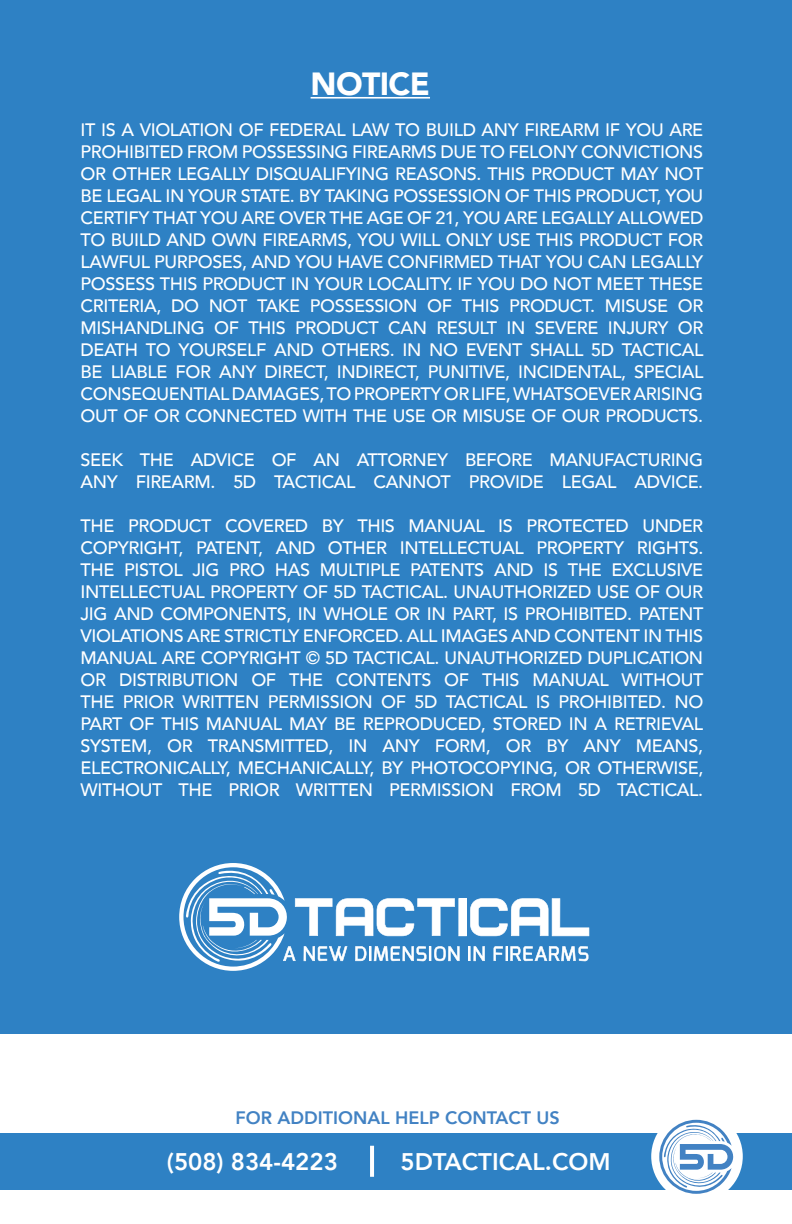
<style>
.page{position:relative;width:792px;height:1224px;background:#fff}
.page>*{position:absolute;margin:0;border:0;box-sizing:border-box;transform-origin:0 0}
.t1{font:900 32px "Avenir";letter-spacing:-.02em;color:#fff}
.t2{font:800 24px "Avenir";color:#fff}
.t3{font:500 18px/22px "Avenir";letter-spacing:-.02em;color:#fff;text-align:justify}
.t4{font:800 18px "Avenir";color:#4282c3}
</style>
<div class="page">
<div style="left:0;top:1133px;width:792px;height:57px;background:#2e81c4"></div>
<hr style="left:370px;top:1146px;width:4px;height:31px;background:#fff">
<div style="left:651px;top:1111px;width:92px;height:91px;background:#fff;border-radius:50%"></div>
<svg style="left:659px;top:1120px;width:75px;height:74px"></svg>
<div style="left:0;top:0;width:792px;height:1034px;background:#2e81c4"></div>
<svg style="left:179px;top:863px;width:410px;height:108px"></svg>
<hr style="left:311px;top:97px;width:119px;height:2px;background:#fff">
<h1 class="t1" style="left:311px;top:57px;width:121px">NOTICE</h1>
<p class="t3" style="left:81px;top:118px;width:624px">IT IS A VIOLATION OF FEDERAL LAW TO BUILD ANY FIREARM IF YOU ARE PROHIBITED FROM POSSESSING FIREARMS DUE TO FELONY CONVICTIONS OR OTHER LEGALLY DISQUALIFYING REASONS. THIS PRODUCT MAY NOT BE LEGAL IN YOUR STATE. BY TAKING POSSESSION OF THIS PRODUCT, YOU CERTIFY THAT YOU ARE OVER THE AGE OF 21, YOU ARE LEGALLY ALLOWED TO BUILD AND OWN FIREARMS, YOU WILL ONLY USE THIS PRODUCT FOR LAWFUL PURPOSES, AND YOU HAVE CONFIRMED THAT YOU CAN LEGALLY POSSESS THIS PRODUCT IN YOUR LOCALITY. IF YOU DO NOT MEET THESE CRITERIA, DO NOT TAKE POSSESSION OF THIS PRODUCT. MISUSE OR MISHANDLING OF THIS PRODUCT CAN RESULT IN SEVERE INJURY OR DEATH TO YOURSELF AND OTHERS. IN NO EVENT SHALL 5D TACTICAL BE LIABLE FOR ANY DIRECT, INDIRECT, PUNITIVE, INCIDENTAL, SPECIAL CONSEQUENTIAL DAMAGES, TO PROPERTY OR LIFE, WHATSOEVER ARISING OUT OF OR CONNECTED WITH THE USE OR MISUSE OF OUR PRODUCTS.</p>
<p class="t3" style="left:81px;top:448px;width:624px">SEEK THE ADVICE OF AN ATTORNEY BEFORE MANUFACTURING<br>ANY FIREARM. 5D TACTICAL CANNOT PROVIDE LEGAL ADVICE.</p>
<p class="t3" style="left:81px;top:514px;width:624px">THE PRODUCT COVERED BY THIS MANUAL IS PROTECTED UNDER COPYRIGHT, PATENT, AND OTHER INTELLECTUAL PROPERTY RIGHTS.<br>THE PISTOL JIG PRO HAS MULTIPLE PATENTS AND IS THE EXCLUSIVE INTELLECTUAL PROPERTY OF 5D TACTICAL. UNAUTHORIZED USE OF OUR JIG AND COMPONENTS, IN WHOLE OR IN PART, IS PROHIBITED. PATENT VIOLATIONS ARE STRICTLY ENFORCED. ALL IMAGES AND CONTENT IN THIS MANUAL ARE COPYRIGHT © 5D TACTICAL. UNAUTHORIZED DUPLICATION OR DISTRIBUTION OF THE CONTENTS OF THIS MANUAL WITHOUT THE PRIOR WRITTEN PERMISSION OF 5D TACTICAL IS PROHIBITED. NO PART OF THIS MANUAL MAY BE REPRODUCED, STORED IN A RETRIEVAL SYSTEM, OR TRANSMITTED, IN ANY FORM, OR BY ANY MEANS, ELECTRONICALLY, MECHANICALLY, BY PHOTOCOPYING, OR OTHERWISE, WITHOUT THE PRIOR WRITTEN PERMISSION FROM 5D TACTICAL.</p>
<p class="t4" style="left:235px;top:1104px;width:326px">FOR ADDITIONAL HELP CONTACT US</p>
<h2 class="t2" style="left:167px;top:1143px;width:172px">(508) 834-4223</h2>
<h2 class="t2" style="left:400px;top:1143px;width:212px">5DTACTICAL.COM</h2>
</div>
